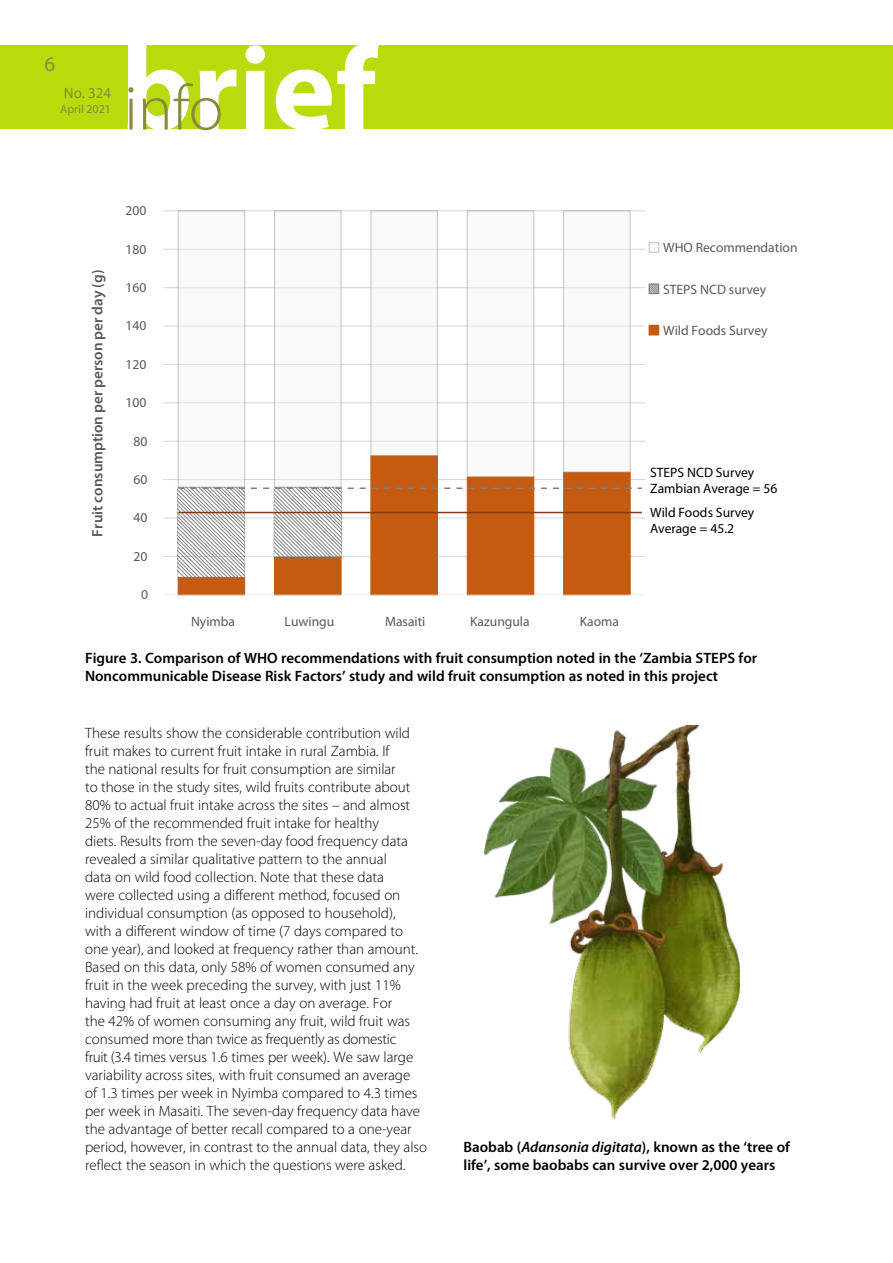
<style>
.page{position:relative;width:893px;height:1263px;background:#fff}
.page>*{position:absolute;margin:0;border:0;box-sizing:border-box;transform-origin:0 0}
.t1{font:21px "Myriad Pro";color:#878a3b}
.t2{font:600 15.15px "Myriad Pro";color:#595959}
.t3{font:300 15px/18px "Myriad Pro";color:#000}
.t4{font:600 15px/18px "Myriad Pro";color:#000}
.t5{font:15px "Myriad Pro";color:#878a3b}
.t6{font:300 15px "Myriad Pro";color:#878a3b}
.t7{font:13.65px "Myriad Pro";color:#595959}
.t8{font:13.65px/16px "Myriad Pro";color:#000}
.t9{font:12px "Myriad Pro";color:#878a3b}
.s1{font-style:italic}
</style>
<div class="page">
<div style="left:0;top:45px;width:893px;height:84px;background:#b9db0c"></div>
<svg style="left:128px;top:45px;width:250px;height:85px"></svg>
<img style="left:485px;top:725px;width:254px;height:393px">
<hr style="left:163px;top:210px;width:482px;height:1px;background:#d9d9d9">
<hr style="left:163px;top:249px;width:482px;height:1px;background:#d9d9d9">
<hr style="left:163px;top:287px;width:482px;height:1px;background:#d9d9d9">
<hr style="left:163px;top:325px;width:482px;height:2px;background:#d9d9d9">
<hr style="left:163px;top:364px;width:482px;height:1px;background:#d9d9d9">
<hr style="left:163px;top:402px;width:482px;height:1px;background:#d9d9d9">
<hr style="left:163px;top:441px;width:482px;height:1px;background:#d9d9d9">
<hr style="left:163px;top:479px;width:482px;height:1px;background:#d9d9d9">
<hr style="left:163px;top:517px;width:482px;height:1px;background:#d9d9d9">
<hr style="left:163px;top:556px;width:482px;height:1px;background:#d9d9d9">
<svg style="left:177px;top:455px;width:454px;height:139px"></svg>
<svg style="left:178px;top:211px;width:453px;height:276px"></svg>
<hr style="left:163px;top:594px;width:482px;height:1px;background:#d9d9d9">
<div style="left:649px;top:243px;width:10px;height:9px;background:#f9f9f9"></div>
<div style="left:649px;top:283px;width:10px;height:11px;border:1px solid #7f7f7f"></div>
<div style="left:649px;top:325px;width:10px;height:10px;background:#c55a11"></div>
<svg style="left:179px;top:487px;width:463px;height:90px"></svg>
<hr style="left:178px;top:512px;width:464px;height:1px;background:#843c0c">
<div style="left:177px;top:487px;width:68px;height:91px;border:1px solid #7f7f7f"></div>
<div style="left:273px;top:487px;width:69px;height:70px;border:1px solid #7f7f7f"></div>
<svg style="left:649px;top:284px;width:10px;height:9px"></svg>
<h1 class="t1" style="left:45px;top:51px;width:12px">6</h1>
<p class="t5" style="left:64px;top:84px;width:49px">No. 324</p>
<p class="t9" style="left:60px;top:102px;width:52px">April 2021</p>
<p class="t6" style="left:73px;top:84px;width:39px">No. 0</p>
<p class="t2" style="left:88px;top:536px;width:268px;rotate:-90deg">Fruit consumption per person per day (g)</p>
<p class="t7" style="left:126px;top:202px;width:22px">200</p>
<p class="t7" style="left:126px;top:241px;width:22px">180</p>
<p class="t7" style="left:126px;top:279px;width:22px">160</p>
<p class="t7" style="left:126px;top:317px;width:22px">140</p>
<p class="t7" style="left:126px;top:356px;width:22px">120</p>
<p class="t7" style="left:126px;top:394px;width:22px">100</p>
<p class="t7" style="left:133px;top:433px;width:15px">80</p>
<p class="t7" style="left:133px;top:471px;width:15px">60</p>
<p class="t7" style="left:133px;top:509px;width:15px">40</p>
<p class="t7" style="left:133px;top:548px;width:15px">20</p>
<p class="t7" style="left:141px;top:586px;width:8px">0</p>
<p class="t7" style="left:663px;top:239px;width:136px">WHO Recommendation</p>
<p class="t7" style="left:663px;top:281px;width:104px">STEPS NCD survey</p>
<p class="t7" style="left:663px;top:322px;width:106px">Wild Foods Survey</p>
<p class="t7" style="left:191px;top:613px;width:46px">Nyimba</p>
<p class="t7" style="left:285px;top:613px;width:51px">Luwingu</p>
<p class="t7" style="left:385px;top:613px;width:42px">Masaiti</p>
<p class="t7" style="left:470px;top:613px;width:61px">Kazungula</p>
<p class="t7" style="left:580px;top:613px;width:41px">Kaoma</p>
<p class="t8" style="left:650px;top:464px;width:129px">STEPS NCD Survey<br>Zambian Average = 56</p>
<p class="t8" style="left:650px;top:504px;width:106px">Wild Foods Survey<br>Average = 45.2</p>
<p class="t4" style="left:85px;top:648px;width:674px">Figure 3. Comparison of WHO recommendations with fruit consumption noted in the ‘Zambia STEPS for<br>Noncommunicable Disease Risk Factors’ study and wild fruit consumption as noted in this project</p>
<p class="t3" style="left:85px;top:724px;width:344px">These results show the considerable contribution wild fruit makes to current fruit intake in rural Zambia. If<br>the national results for fruit consumption are similar<br>to those in the study sites, wild fruits contribute about 80% to actual fruit intake across the sites – and almost 25% of the recommended fruit intake for healthy<br>diets. Results from the seven-day food frequency data revealed a similar qualitative pattern to the annual<br>data on wild food collection. Note that these data<br>were collected using a different method, focused on individual consumption (as opposed to household),<br>with a different window of time (7 days compared to one year), and looked at frequency rather than amount.<br>Based on this data, only 58% of women consumed any fruit in the week preceding the survey, with just 11% having had fruit at least once a day on average. For<br>the 42% of women consuming any fruit, wild fruit was consumed more than twice as frequently as domestic<br>fruit (3.4 times versus 1.6 times per week). We saw large variability across sites, with fruit consumed an average<br>of 1.3 times per week in Nyimba compared to 4.3 times per week in Masaiti. The seven-day frequency data have the advantage of better recall compared to a one-year period, however, in contrast to the annual data, they also reflect the season in which the questions were asked.</p>
<p class="t4" style="left:463px;top:1138px;width:328px">Baobab (<span class="s1">Adansonia digitata</span>), known as the ‘tree of life’, some baobabs can survive over 2,000 years</p>
</div>
